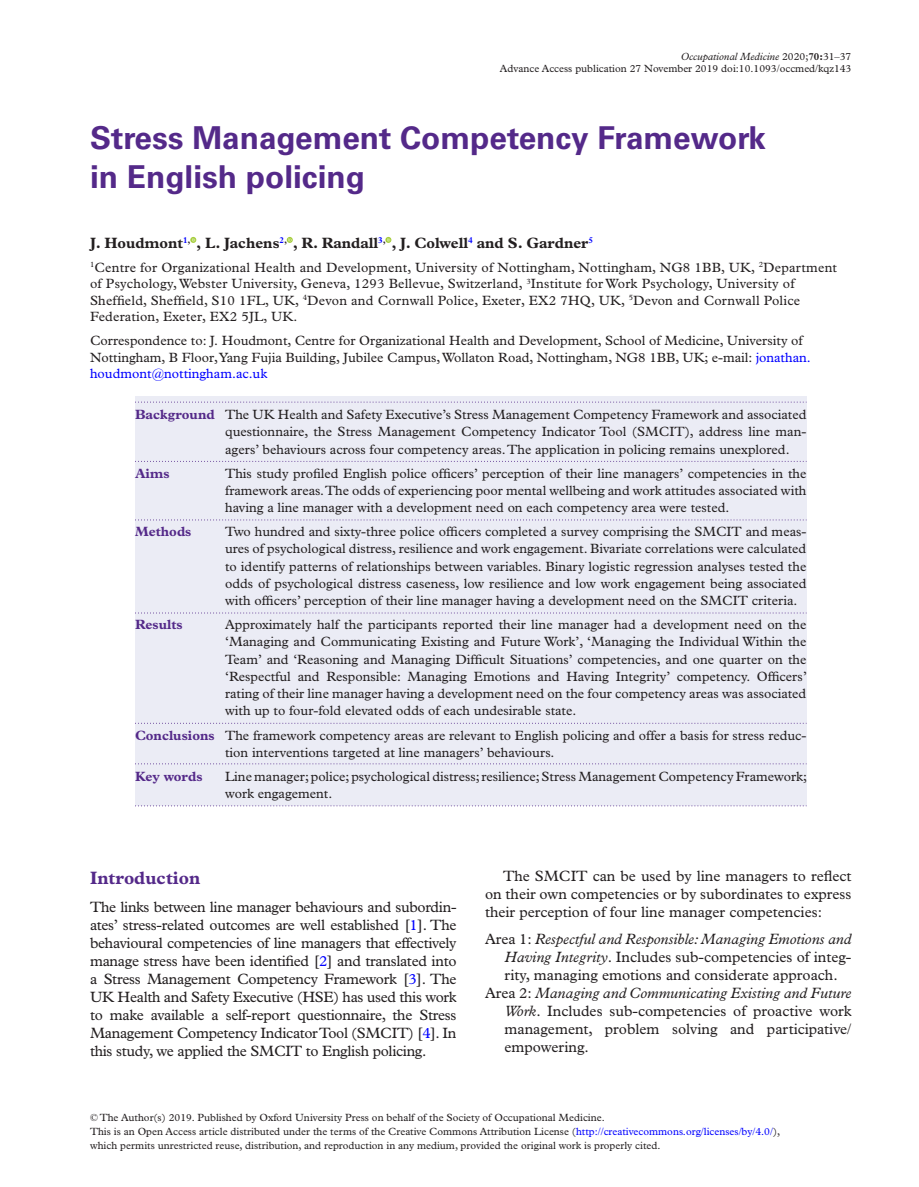
<style>
.page{position:relative;width:919px;height:1187px;background:#fff}
.page>*{position:absolute;margin:0;border:0;box-sizing:border-box;transform-origin:0 0}
.t1{font:700 31.5px/39px "Univers LT Std";color:#542989}
.t2{font:700 18px "Plantin Std";color:#542989}
.t3{font:15px/18px "Plantin Std";color:#231f20;text-align:justify}
.t4{font:italic 15px "Plantin Std";color:#231f20}
.t5{font:700 15px "Plantin Std";color:#231f20}
.t6{font:13.5px/17.2px "Plantin Std";color:#231f20}
.t7{font:700 13.5px "Plantin Std";color:#542989}
.t8{font:10.5px/12px "Plantin Std";color:#231f20;text-align:right}
.s1{font-style:italic}
.s2{font-weight:700}
.s3{color:#00f}
.s4{font-weight:700;color:#542989}
.s5{font-style:normal}
</style>
<div class="page">
<div style="left:135px;top:396px;width:671px;height:67px;background:#ebecf5"></div>
<svg style="left:135px;top:402px;width:671px;height:1px"></svg>
<div style="left:135px;top:460px;width:671px;height:62px;background:#ebecf5"></div>
<svg style="left:135px;top:461px;width:671px;height:1px"></svg>
<div style="left:135px;top:519px;width:671px;height:96px;background:#ebecf5"></div>
<svg style="left:135px;top:519px;width:671px;height:1px"></svg>
<div style="left:135px;top:612px;width:671px;height:113px;background:#ebecf5"></div>
<svg style="left:135px;top:612px;width:671px;height:1px"></svg>
<div style="left:135px;top:722px;width:671px;height:44px;background:#ebecf5"></div>
<svg style="left:135px;top:723px;width:671px;height:1px"></svg>
<div style="left:135px;top:763px;width:671px;height:42px;background:#ebecf5"></div>
<svg style="left:135px;top:763px;width:671px;height:1px"></svg>
<svg style="left:135px;top:805px;width:671px;height:1px"></svg>
<svg style="left:190px;top:237px;width:6px;height:6px"></svg>
<svg style="left:287px;top:237px;width:6px;height:6px"></svg>
<svg style="left:385px;top:237px;width:6px;height:6px"></svg>
<p class="t8" style="left:500px;top:50px;width:353px"><span class="s1">Occupational Medicine</span> 2020;<span class="s2">70:</span>31–37<br>Advance Access publication 27 November 2019 doi:10.1093/occmed/kqz143</p>
<h1 class="t1" style="left:90px;top:118px;width:677px">Stress Management Competency Framework in English policing</h1>
<p class="t5" style="left:90px;top:234px;width:504px">J. Houdmont<sup>1</sup><sup>,</sup> , L. Jachens<sup>2</sup><sup>,</sup> , R. Randall<sup>3</sup><sup>,</sup> , J. Colwell<sup>4</sup> and S. Gardner<sup>5</sup></p>
<p class="t6" style="left:90px;top:259px;width:748px;line-height:16.5px"><sup>1</sup>Centre for Organizational Health and Development, University of Nottingham, Nottingham, NG8 1BB, UK, <sup>2</sup>Department of Psychology, Webster University, Geneva, 1293 Bellevue, Switzerland, <sup>3</sup>Institute for Work Psychology, University of Sheffield, Sheffield, S10 1FL, UK, <sup>4</sup>Devon and Cornwall Police, Exeter, EX2 7HQ, UK, <sup>5</sup>Devon and Cornwall Police Federation, Exeter, EX2 5JL, UK.</p>
<p class="t6" style="left:90px;top:333px;width:722px;line-height:16.5px">Correspondence to: J. Houdmont, Centre for Organizational Health and Development, School of Medicine, University of<br>Nottingham, B Floor, Yang Fujia Building, Jubilee Campus, Wollaton Road, Nottingham, NG8 1BB, UK; e-mail: <span class="s3">jonathan. houdmont@nottingham.ac.uk</span></p>
<p class="t6" style="left:225px;top:406px;width:582px;text-align:justify;text-indent:-90px"><span class="s4">Background</span> The UK Health and Safety Executive’s Stress Management Competency Framework and associated questionnaire, the Stress Management Competency Indicator Tool (SMCIT), address line man&shy;agers’ behaviours across four competency areas. The application in policing remains unexplored.</p>
<p class="t7" style="left:135px;top:465px;width:36px">Aims</p>
<p class="t6" style="left:225px;top:464px;width:582px;text-align:justify">This study profiled English police officers’ perception of their line managers’ competencies in the framework areas. The odds of experiencing poor mental wellbeing and work attitudes associated with having a line manager with a development need on each competency area were tested.</p>
<p class="t7" style="left:135px;top:523px;width:58px">Methods</p>
<p class="t6" style="left:225px;top:523px;width:582px;text-align:justify">Two hundred and sixty-three police officers completed a survey comprising the SMCIT and meas&shy;ures of psychological distress, resilience and work engagement. Bivariate correlations were calculated to identify patterns of relationships between variables. Binary logistic regression analyses tested the odds of psychological distress caseness, low resilience and low work engagement being associated with officers’ perception of their line manager having a development need on the SMCIT criteria.</p>
<p class="t7" style="left:135px;top:616px;width:49px">Results</p>
<p class="t6" style="left:225px;top:616px;width:583px;text-align:justify">Approximately half the participants reported their line manager had a development need on the ‘Managing and Communicating Existing and Future Work’, ‘Managing the Individual Within the Team’ and ‘Reasoning and Managing Difficult Situations’ competencies, and one quarter on the ‘Respectful and Responsible: Managing Emotions and Having Integrity’ competency. Officers’ rating of their line manager having a development need on the four competency areas was associated with up to four-fold elevated odds of each undesirable state.</p>
<p class="t6" style="left:225px;top:726px;width:582px;text-indent:-90px"><span class="s4">Conclusions</span> The framework competency areas are relevant to English policing and offer a basis for stress reduc&shy;tion interventions targeted at line managers’ behaviours.</p>
<p class="t7" style="left:135px;top:768px;width:69px">Key words</p>
<p class="t6" style="left:225px;top:767px;width:583px">Line manager; police; psychological distress; resilience; Stress Management Competency Framework; work engagement.</p>
<h2 class="t2" style="left:90px;top:866px;width:112px">Introduction</h2>
<p class="t3" style="left:90px;top:898px;width:368px">The links between line manager behaviours and subordin&shy;ates’ stress-related outcomes are well established [<span class="s3">1</span>]. The behavioural competencies of line managers that effectively manage stress have been identified [<span class="s3">2</span>] and translated into a Stress Management Competency Framework [<span class="s3">3</span>]. The UK Health and Safety Executive (HSE) has used this work to make available a self-report questionnaire, the Stress Management Competency Indicator Tool (SMCIT) [<span class="s3">4</span>]. In this study, we applied the SMCIT to English policing.</p>
<p class="t3" style="left:485px;top:866px;width:368px;text-indent:18px">The SMCIT can be used by line managers to reflect on their own competencies or by subordinates to express their perception of four line manager competencies:</p>
<p class="t4" style="left:485px;top:929px;width:368px"><span class="s5">Area 1:</span> Respectful and Responsible: Managing Emotions and</p>
<p class="t3" style="left:504px;top:947px;width:348px"><span class="s1">Having Integrity</span>. Includes sub-competencies of integ-</p>
<p class="t3" style="left:504px;top:965px;width:335px">rity, managing emotions and considerate approach.</p>
<p class="t4" style="left:485px;top:983px;width:368px"><span class="s5">Area 2:</span> Managing and Communicating Existing and Future</p>
<p class="t3" style="left:504px;top:1001px;width:348px"><span class="s1">Work</span>. Includes sub-competencies of proactive work</p>
<p class="t3" style="left:504px;top:1019px;width:348px">management, problem solving and participative/</p>
<p class="t3" style="left:504px;top:1037px;width:86px">empowering.</p>
<p class="t8" style="left:90px;top:1111px;width:516px">© The Author(s) 2019. Published by Oxford University Press on behalf of the Society of Occupational Medicine.</p>
<p class="t8" style="left:90px;top:1124px;width:691px;line-height:13.5px;text-align:left">This is an Open Access article distributed under the terms of the Creative Commons Attribution License (<span class="s3">http://creativecommons.org/licenses/by/4.0/</span>), which permits unrestricted reuse, distribution, and reproduction in any medium, provided the original work is properly cited.</p>
</div>
